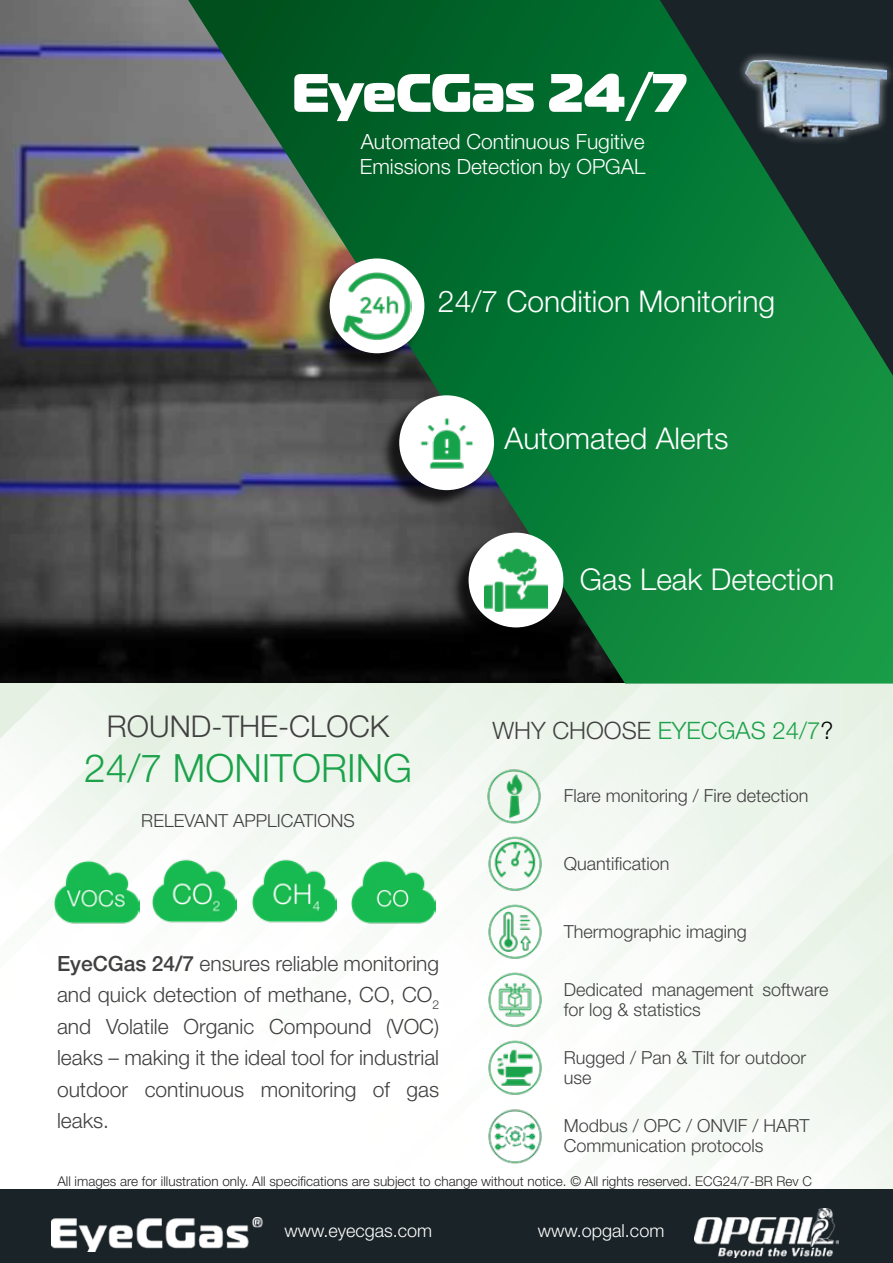
<style>
.page{position:relative;width:893px;height:1263px;background:#fff}
.page>*{position:absolute;margin:0;border:0;box-sizing:border-box;transform-origin:0 0}
.t1{font:54px "Magistral Black C";color:#fff}
.t2{font:300 39px "Helvetica Neue LT Std";color:#1ba24a}
.t3{font:300 30px "Helvetica Neue LT Std";color:#fff}
.t4{font:300 30px "Helvetica Neue LT Std";color:#404040}
.t5{font:300 24px "Helvetica Neue LT Std";color:#1ba24a}
.t6{font:300 21px/31.5px "Helvetica Neue LT Std";color:#404040}
.t7{font:300 21px/25.2px "Helvetica Neue LT Std";color:#fff}
.t8{font:300 18px/19.8px "Helvetica Neue LT Std";color:#404040}
.t9{font:300 18px "Helvetica Neue LT Std";color:#fff}
.t10{font:300 13.5px "Helvetica Neue LT Std";color:#262626}
.t11{font:300 12.3px "Helvetica Neue LT Std";color:#404040}
.s1{font-weight:500}
.s2{color:#404040}
.s3{color:#000}
</style>
<div class="page">
<img style="left:0;top:0;width:893px;height:1189px">
<svg style="left:188px;top:0;width:705px;height:684px;background:#1e6639"></svg>
<div style="left:0;top:1189px;width:893px;height:74px;background:#1a2328"></div>
<div style="left:311px;top:261px;width:111px;height:111px;background:#000;opacity:.75"></div>
<div style="left:330px;top:258px;width:94px;height:95px;background:#fff;border-radius:50%"></div>
<div style="left:450px;top:535px;width:111px;height:111px;background:#000;opacity:.75"></div>
<div style="left:469px;top:533px;width:94px;height:94px;background:#fff;border-radius:50%"></div>
<div style="left:380px;top:398px;width:112px;height:111px;background:#000;opacity:.75"></div>
<div style="left:399px;top:395px;width:95px;height:95px;background:#fff;border-radius:50%"></div>
<img style="left:51px;top:1217px;width:212px;height:35px">
<img style="left:695px;top:1209px;width:144px;height:48px">
<img style="left:342px;top:271px;width:70px;height:69px">
<img style="left:420px;top:418px;width:53px;height:51px">
<img style="left:485px;top:549px;width:62px;height:62px">
<div style="left:736px;top:50px;width:157px;height:96px;background:#fff;opacity:.75"></div>
<img style="left:745px;top:60px;width:142px;height:80px">
<img style="left:55px;top:847px;width:84px;height:85px">
<img style="left:152px;top:847px;width:84px;height:85px">
<img style="left:252px;top:847px;width:85px;height:85px">
<img style="left:483px;top:765px;width:62px;height:61px">
<img style="left:484px;top:833px;width:62px;height:61px">
<img style="left:484px;top:901px;width:62px;height:61px">
<img style="left:484px;top:969px;width:62px;height:61px">
<img style="left:484px;top:1037px;width:62px;height:61px">
<img style="left:484px;top:1105px;width:62px;height:61px">
<img style="left:351px;top:847px;width:85px;height:85px">
<h1 class="t1" style="left:292px;top:57px;width:396px">EyeCGas 24/7</h1>
<p class="t7" style="left:360px;top:128px;width:287px">Automated Continuous Fugitive<br>Emissions Detection by OPGAL</p>
<h3 class="t3" style="left:438px;top:283px;width:339px">24/7 Condition Monitoring</h3>
<h3 class="t3" style="left:505px;top:420px;width:225px">Automated Alerts</h3>
<h3 class="t4" style="left:107px;top:708px;width:284px">ROUND-THE-CLOCK</h3>
<h2 class="t2" style="left:84px;top:744px;width:329px">24/7 MONITORING</h2>
<p class="t8" style="left:141px;top:810px;width:215px">RELEVANT APPLICATIONS</p>
<p class="t6" style="left:57px;top:947px;width:384px"><span class="s1">EyeCGas 24/7</span> ensures reliable monitoring</p>
<p class="t11" style="left:432px;top:997px;width:8px">2</p>
<p class="t6" style="left:386px;top:978px;width:54px;text-indent:-329px">and quick detection of methane, CO, CO (VOC(</p>
<p class="t6" style="left:183px;top:1010px;width:72px">Organic</p>
<p class="t6" style="left:269px;top:1010px;width:104px">Compound</p>
<p class="t6" style="left:57px;top:1010px;width:36px">and</p>
<p class="t6" style="left:57px;top:1041px;width:384px">leaks – making it the ideal tool for industrial</p>
<p class="t6" style="left:406px;top:1073px;width:34px">gas</p>
<p class="t6" style="left:106px;top:1010px;width:64px">Volatile</p>
<p class="t6" style="left:57px;top:1073px;width:73px">outdoor leaks.</p>
<p class="t6" style="left:145px;top:1073px;width:101px">continuous</p>
<p class="t6" style="left:261px;top:1073px;width:97px">monitoring</p>
<p class="t6" style="left:373px;top:1073px;width:19px">of</p>
<h3 class="t3" style="left:580px;top:561px;width:256px">Gas Leak Detection</h3>
<h3 class="t5" style="left:492px;top:716px;width:343px"><span class="s2">WHY CHOOSE</span> EYECGAS 24/7<span class="s3">?</span></h3>
<p class="t8" style="left:564px;top:785px;width:246px">Flare monitoring / Fire detection</p>
<p class="t8" style="left:564px;top:853px;width:107px">Quantification</p>
<p class="t8" style="left:564px;top:921px;width:185px">Thermographic imaging</p>
<p class="t8" style="left:564px;top:979px;width:138px">Dedicated<br>for log &amp; statistics</p>
<p class="t8" style="left:564px;top:1047px;width:244px">Rugged / Pan &amp; Tilt for outdoor use</p>
<p class="t8" style="left:564px;top:1115px;width:247px">Modbus / OPC / ONVIF / HART<br>Communication protocols</p>
<p class="t8" style="left:763px;top:979px;width:68px">software</p>
<p class="t8" style="left:652px;top:979px;width:104px">management</p>
<p class="t10" style="left:57px;top:1173px;width:756px">All images are for illustration only. All specifications are subject to change without notice. © All rights reserved. ECG24/7-BR Rev C</p>
<p class="t9" style="left:284px;top:1220px;width:149px">www.eyecgas.com</p>
<p class="t9" style="left:538px;top:1220px;width:128px">www.opgal.com</p>
</div>
